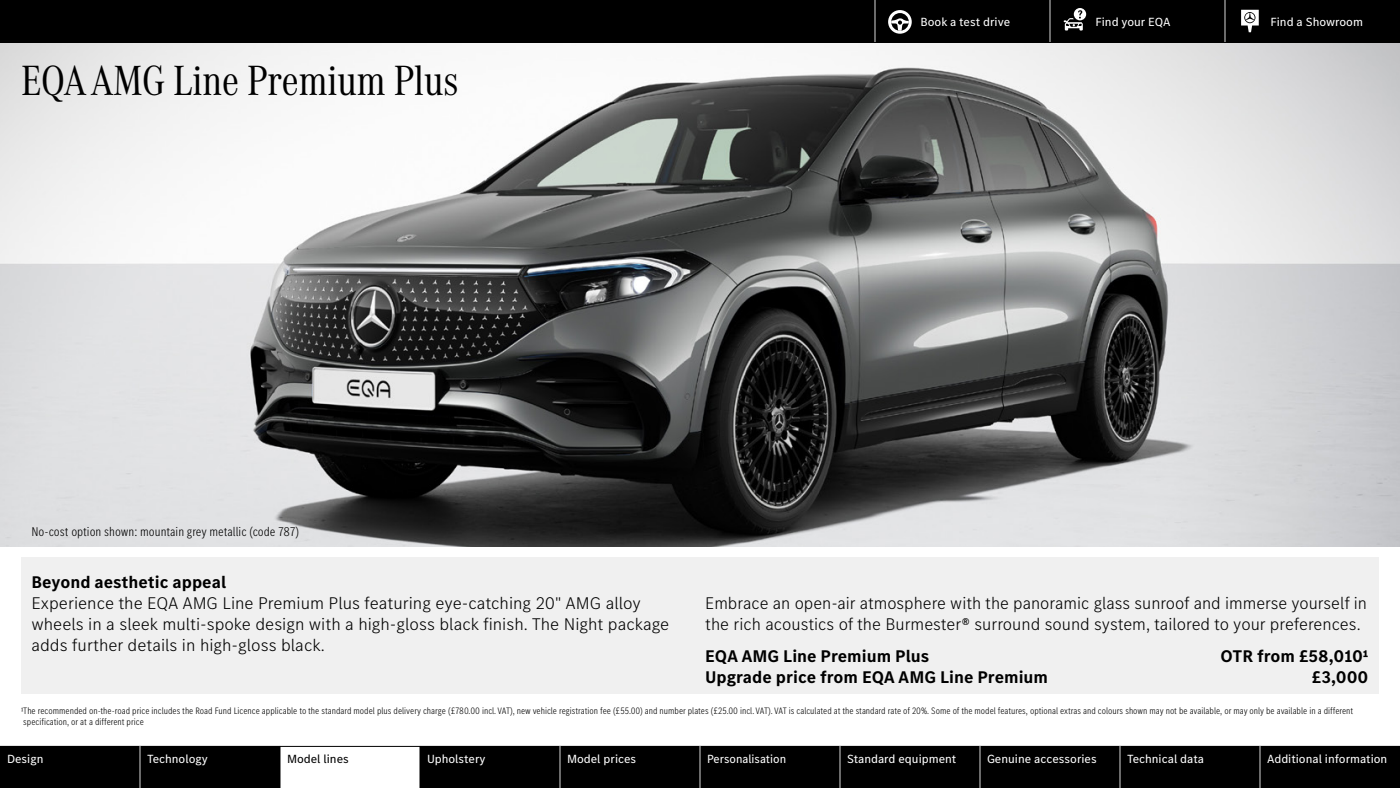
<style>
.page{position:relative;width:1400px;height:788px;background:#fff}
.page>*{position:absolute;margin:0;border:0;box-sizing:border-box;transform-origin:0 0}
.t1{font:43.75px "MB Corpo A Title Cond";color:#000}
.t2{font:300 17.5px/21px "MB Corpo S Text";color:#000}
.t3{font:700 17.5px "MB Corpo S Text";color:#000}
.t4{font:300 condensed 13.12px "MB Corpo S Text";color:#000}
.t5{font:12.25px "MB Corpo S Text";color:#fff}
.t6{font:12.25px "MB Corpo S Text";color:#fff;scale:.96 1}
.t7{font:12.25px "MB Corpo S Text";color:#000}
.t8{font:300 condensed 9.62px/10.5px "MB Corpo S Text";color:#000}
</style>
<div class="page">
<img style="left:0;top:42px;width:1400px;height:504px">
<div style="left:21px;top:556px;width:1358px;height:137px;background:#f0f0f0"></div>
<div style="left:0;top:0;width:1400px;height:42px;background:#000"></div>
<svg style="left:875px;top:0;width:384px;height:42px"></svg>
<svg style="left:0;top:746px;width:1400px;height:42px;background:#191919"></svg>
<hr style="left:1260px;top:746px;width:1px;height:42px;background:#d8d8d8">
<hr style="left:560px;top:746px;width:1px;height:42px;background:#d8d8d8">
<hr style="left:700px;top:746px;width:1px;height:42px;background:#d8d8d8">
<hr style="left:840px;top:746px;width:1px;height:42px;background:#d8d8d8">
<hr style="left:980px;top:746px;width:1px;height:42px;background:#d8d8d8">
<hr style="left:1120px;top:746px;width:1px;height:42px;background:#d8d8d8">
<hr style="left:140px;top:746px;width:1px;height:42px;background:#d8d8d8">
<hr style="left:280px;top:746px;width:1px;height:42px;background:#000">
<hr style="left:420px;top:746px;width:1px;height:42px;background:#000">
<h1 class="t1" style="left:21px;top:51px;width:439px">EQA AMG Line Premium Plus</h1>
<h3 class="t4" style="left:32px;top:522px;width:269px">No-cost option shown: mountain grey metallic (code 787)</h3>
<p class="t5" style="left:920px;top:14px;width:91px">Book a test drive</p>
<p class="t5" style="left:1096px;top:14px;width:76px">Find your EQA</p>
<p class="t5" style="left:1271px;top:14px;width:94px">Find a Showroom</p>
<h2 class="t3" style="left:32px;top:571px;width:196px">Beyond aesthetic appeal</h2>
<h2 class="t2" style="left:32px;top:592px;width:639px">Experience the EQA AMG Line Premium Plus featuring eye-catching 20" AMG alloy wheels in a sleek multi-spoke design with a high-gloss black finish. The Night package adds further details in high-gloss black.</h2>
<h2 class="t2" style="left:705px;top:592px;width:663px">Embrace an open-air atmosphere with the panoramic glass sunroof and immerse yourself in the rich acoustics of the Burmester® surround sound system, tailored to your preferences.</h2>
<h2 class="t3" style="left:705px;top:644px;width:226px">EQA AMG Line Premium Plus</h2>
<h2 class="t3" style="left:1221px;top:644px;width:149px">OTR from £58,010¹</h2>
<h2 class="t3" style="left:705px;top:665px;width:344px">Upgrade price from EQA AMG Line Premium</h2>
<h2 class="t3" style="left:1312px;top:665px;width:58px">£3,000</h2>
<p class="t8" style="left:21px;top:705px;width:1334px">¹The recommended on-the-road price includes the Road Fund Licence applicable to the standard model plus delivery charge (£780.00 incl. VAT), new vehicle registration fee (£55.00) and number plates (£25.00 incl. VAT). VAT is calculated at the standard rate of 20%. Some of the model features, optional extras and colours shown may not be available, or may only be available in a different specification, or at a different price</p>
<p class="t5" style="left:7px;top:750px;width:38px">Design</p>
<p class="t5" style="left:147px;top:750px;width:62px">Technology</p>
<p class="t7" style="left:287px;top:750px;width:63px">Model lines</p>
<p class="t5" style="left:427px;top:750px;width:60px">Upholstery</p>
<p class="t5" style="left:567px;top:750px;width:71px">Model prices</p>
<p class="t6" style="left:707px;top:750px;width:84px">Personalisation</p>
<p class="t5" style="left:847px;top:750px;width:111px">Standard equipment</p>
<p class="t5" style="left:987px;top:750px;width:111px">Genuine accessories</p>
<p class="t5" style="left:1127px;top:750px;width:79px">Technical data</p>
<p class="t5" style="left:1267px;top:750px;width:122px">Additional information</p>
</div>
